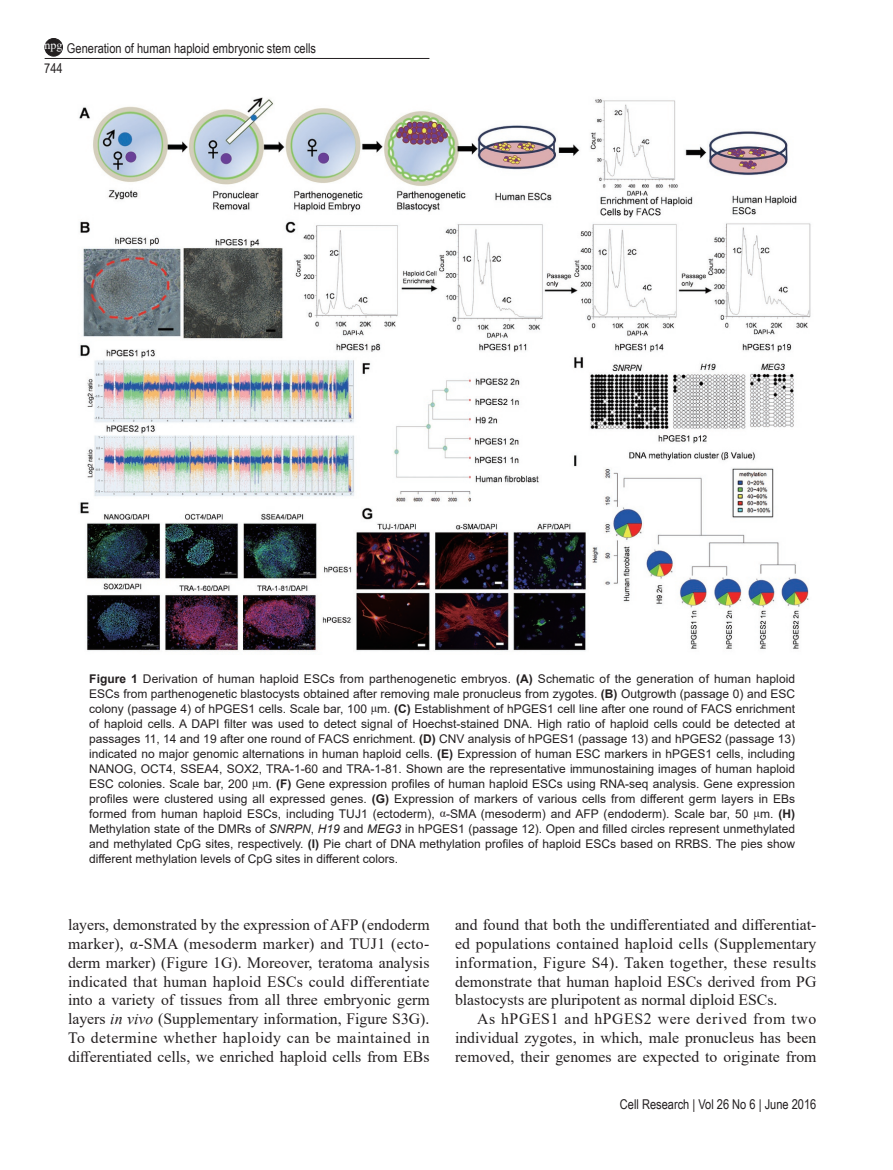
<style>
.page{position:relative;width:893px;height:1170px;background:#fff}
.page>*{position:absolute;margin:0;border:0;box-sizing:border-box;transform-origin:0 0}
.t1{font:15.75px/18.8px "Times New Roman";color:#231f20;text-align:justify}
.t2{font:15.75px/18.8px "Times New Roman PSMT2";letter-spacing:.01em;color:#231f20}
.t3{font:15.75px "Times New Roman";letter-spacing:.02em;color:#231f20}
.t4{font:15.75px "Times New Roman PSMT2";letter-spacing:.03em;color:#231f20}
.t5{font:15.75px "Times New Roman PSMT2";letter-spacing:.04em;color:#231f20}
.t6{font:13.5px "Arial Narrow";color:#231f20}
.t7{font:12px/15px "Arial";color:#231f20}
.t8{font:12px/15px "Arial MT2";color:#231f20;text-align:justify}
.t9{font:12px "Times New Roman PSMT2";color:#fff}
.s1{font-family:"Arial";font-weight:700}
.s2{font-family:"Times New Roman"}
.s3{font-family:"Arial MT2"}
.s4{font-weight:700}
.s5{font-style:italic}
.s6{font-family:"Times New Roman PSMT2"}
</style>
<div class="page">
<hr style="left:45px;top:58px;width:384px;height:1px;background:#231f20">
<div style="left:45px;top:38px;width:17px;height:18px;background:#231f20;border-radius:50%"></div>
<div style="left:45px;top:38px;width:18px;height:18px;border:1px solid #231f20;border-radius:50%"></div>
<img style="left:79px;top:97px;width:732px;height:555px">
<p class="t6" style="left:67px;top:39px;width:251px">Generation of human haploid embryonic stem cells</p>
<p class="t9" style="left:45px;top:37px;width:20px">npg</p>
<p class="t6" style="left:44px;top:58px;width:20px">744</p>
<p class="t8" style="left:89px;top:670px;width:707px"><span class="s1">Figure 1</span> Derivation of human haploid ESCs from parthenogenetic embryos. <span class="s1">(A)</span> Schematic of the generation of human haploid ESCs from parthenogenetic blastocysts obtained after removing male pronucleus from zygotes. <span class="s1">(B)</span> Outgrowth (passage 0) and ESC colony (passage 4) of hPGES1 cells. Scale bar, 100 <span class="s2">μ</span>m. <span class="s1">(C)</span> Establishment of hPGES1 cell line after one round of FACS enrichment</p>
<p class="t7" style="left:89px;top:715px;width:707px">of haploid cells. A DAPI filter was used to detect signal of Hoechst-stained DNA. High ratio of haploid cells could be detected at <span class="s3">passages 11, 14 and 19 after one round of FACS enrichment.</span> <span class="s4">(D)</span> CNV analysis of hPGES1 (passage 13) and hPGES2 (passage 13)</p>
<p class="t8" style="left:89px;top:745px;width:707px">indicated no major genomic alternations in human haploid cells. <span class="s1">(E)</span> Expression of human ESC markers in hPGES1 cells, including</p>
<p class="t7" style="left:89px;top:760px;width:708px;text-align:justify">NANOG, OCT4, SSEA4, SOX2, TRA-1-60 and TRA-1-81. Shown are the representative immunostaining images of human haploid ESC colonies. Scale bar, 200 <span class="s2">μ</span><span class="s3">m.</span> <span class="s4">(F)</span> Gene expression profiles of human haploid ESCs using RNA-seq analysis. Gene expression profiles were clustered using all expressed genes. <span class="s4">(G)</span> Expression of markers of various cells from different germ layers in EBs formed from human haploid ESCs, including TUJ1 (ectoderm), <span class="s2">α</span>-SMA (mesoderm) and AFP (endoderm). Scale bar, 50 <span class="s2">μ</span><span class="s3">m.</span> <span class="s4">(H)<br></span>Methylation state of the DMRs of <span class="s5">SNRPN</span><span class="s3">,</span> <span class="s5">H19</span> <span class="s3">and</span> <span class="s5">MEG3</span> in hPGES1 (passage 12). Open and filled circles represent unmethylated <span class="s3">and methylated CpG sites, respectively.</span> <span class="s4">(I)</span> Pie chart of DNA methylation profiles of haploid ESCs based on RRBS. The pies show different methylation levels of CpG sites in different colors.</p>
<h1 class="t1" style="left:68px;top:915px;width:363px">layers, demonstrated by the expression of AFP (endoderm marker), α-SMA (mesoderm marker) and TUJ1 (ecto&shy;derm marker) (Figure 1G). Moreover, teratoma analysis</h1>
<h1 class="t2" style="left:68px;top:971px;width:363px">indicated that human haploid ESCs could differentiate into a variety of tissues from all three embryonic germ</h1>
<h1 class="t1" style="left:68px;top:1008px;width:363px"><span class="s6">layers</span> <span class="s5">in vivo</span> (Supplementary information, Figure S3G).</h1>
<h1 class="t4" style="left:68px;top:1026px;width:363px">To determine whether haploidy can be maintained in</h1>
<h1 class="t1" style="left:68px;top:1046px;width:363px">differentiated cells, we enriched haploid cells from EBs</h1>
<h1 class="t1" style="left:455px;top:915px;width:363px">and found that both the undifferentiated and differentiat<span class="s6">-</span></h1>
<h1 class="t2" style="left:455px;top:933px;width:363px">ed populations contained haploid cells (Supplementary</h1>
<h1 class="t3" style="left:455px;top:951px;width:363px">information, Figure S4). Taken together, these results</h1>
<h1 class="t2" style="left:455px;top:971px;width:363px">demonstrate that human haploid ESCs derived from PG blastocysts are pluripotent as normal diploid ESCs.</h1>
<h1 class="t5" style="left:477px;top:1007px;width:341px">As hPGES1 and hPGES2 were derived from two</h1>
<h1 class="t1" style="left:455px;top:1027px;width:363px">individual zygotes, in which, male pronucleus has been removed, their genomes are expected to originate from</h1>
<p class="t6" style="left:620px;top:1094px;width:198px">Cell Research | Vol 26 No 6 | June 2016</p>
</div>
